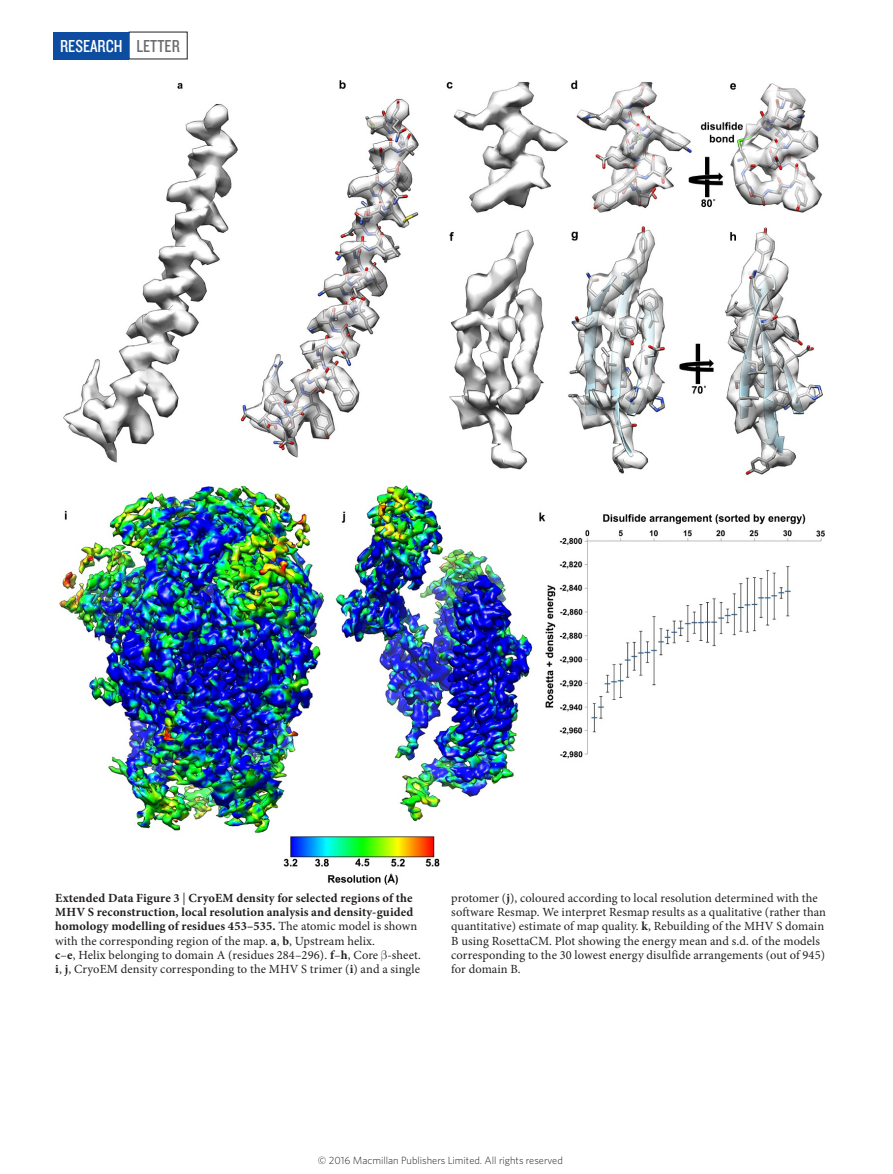
<style>
.page{position:relative;width:893px;height:1174px;background:#fff}
.page>*{position:absolute;margin:0;border:0;box-sizing:border-box;transform-origin:0 0}
.t1{font:18px "Knockout 29 Junior Ltweight";color:#fff}
.t2{font:12.45px/14.2px "Minion Pro";letter-spacing:.01em;color:#231f20}
.t3{font:300 10.5px "Whitney";color:#231f20}
.s1{color:#6c6d70}
.s2{font-weight:700}
</style>
<div class="page">
<div style="left:53px;top:32px;width:76px;height:27px;background:#0d4da1"></div>
<img style="left:60px;top:81px;width:765px;height:803px">
<h1 class="t1" style="left:60px;top:34px;width:121px">RESEARCH <span class="s1">LETTER</span></h1>
<p class="t2" style="left:55px;top:890px;width:367px"><span class="s2">Extended Data Figure 3</span> | <span class="s2">CryoEM density for selected regions of the MHV S reconstruction, local resolution analysis and density-guided homology modelling of residues 453–535.</span> The atomic model is shown with the corresponding region of the map. <span class="s2">a</span>, <span class="s2">b</span>, Upstream helix.<br><span class="s2">c</span>–<span class="s2">e</span>, Helix belonging to domain A (residues 284–296). <span class="s2">f</span>–<span class="s2">h</span>, Core -sheet. <span class="s2">i</span>, <span class="s2">j</span>, CryoEM density corresponding to the MHV S trimer (<span class="s2">i</span>) and a single</p>
<p class="t2" style="left:451px;top:890px;width:376px">protomer (<span class="s2">j</span>), coloured according to local resolution determined with the software Resmap. We interpret Resmap results as a qualitative (rather than quantitative) estimate of map quality. <span class="s2">k</span>, Rebuilding of the MHV S domain B using RosettaCM. Plot showing the energy mean and s.d. of the models corresponding to the 30 lowest energy disulfide arrangements (out of 945) for domain B.</p>
<p class="t3" style="left:318px;top:1153px;width:247px">© 2016 Macmillan Publishers Limited. All rights reserved</p>
</div>
